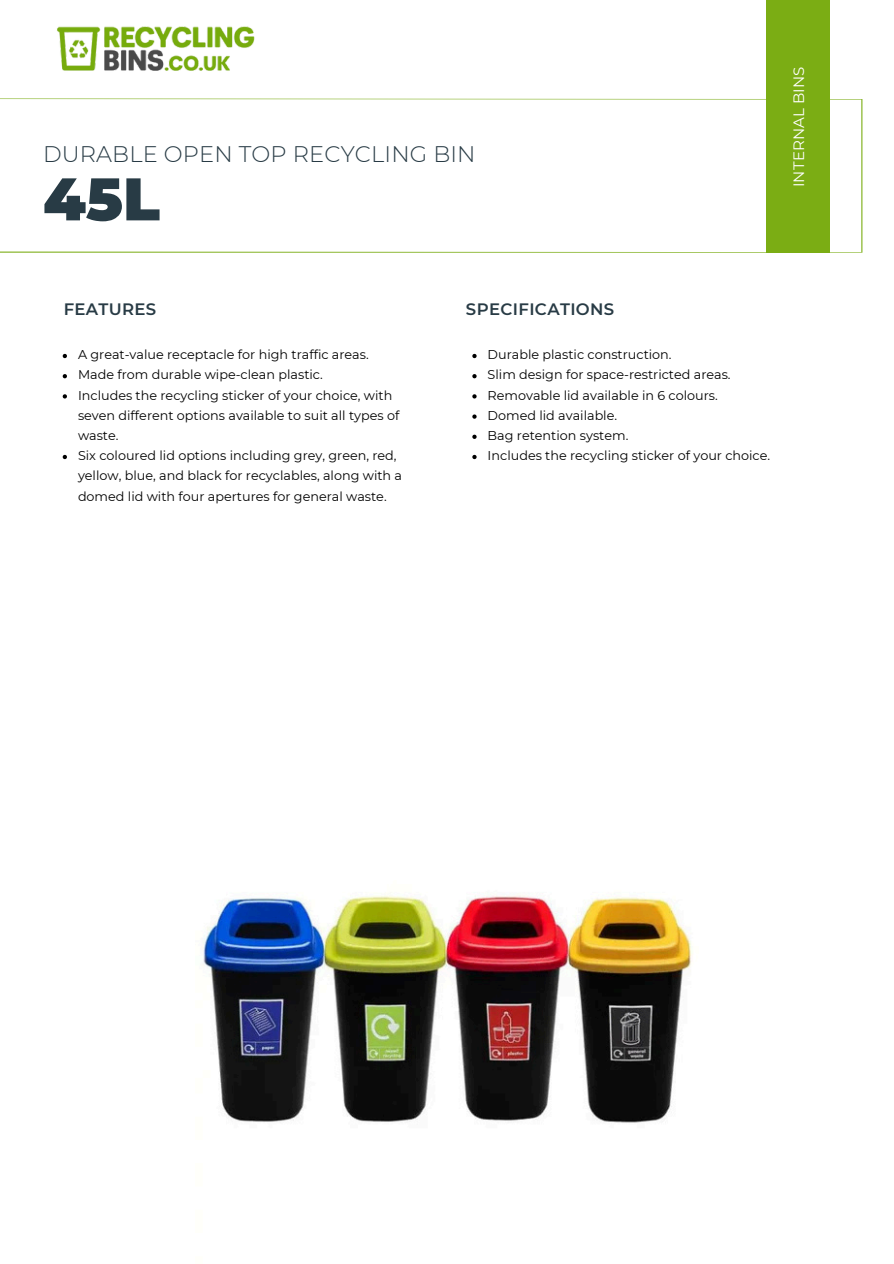
<style>
.page{position:relative;width:894px;height:1264px;background:#fff}
.page>*{position:absolute;margin:0;border:0;box-sizing:border-box;transform-origin:0 0}
.t1{font:900 60px "Montserrat";color:#283b45}
.t2{font:300 22.5px "Montserrat";letter-spacing:.005em;color:#283b45}
.t3{font:600 16.5px "Montserrat";letter-spacing:.02em;color:#283b45}
.t4{font:15px "Montserrat";letter-spacing:.01em;color:#fff}
.t5{font:12.75px/20.2px "Montserrat";color:#000}
</style>
<div class="page">
<svg style="left:0;top:98px;width:862px;height:155px"></svg>
<div style="left:765px;top:0;width:64px;height:252px;background:#7bad14"></div>
<img style="left:57px;top:26px;width:198px;height:45px">
<img style="left:202px;top:895px;width:490px;height:228px">
<svg style="left:63px;top:354px;width:4px;height:4px"></svg>
<svg style="left:63px;top:374px;width:4px;height:4px"></svg>
<svg style="left:63px;top:394px;width:4px;height:4px"></svg>
<svg style="left:63px;top:455px;width:4px;height:4px"></svg>
<svg style="left:472px;top:354px;width:4px;height:4px"></svg>
<svg style="left:472px;top:374px;width:4px;height:4px"></svg>
<svg style="left:472px;top:394px;width:4px;height:4px"></svg>
<svg style="left:472px;top:414px;width:4px;height:5px"></svg>
<svg style="left:472px;top:434px;width:4px;height:5px"></svg>
<svg style="left:472px;top:455px;width:4px;height:4px"></svg>
<p class="t2" style="left:43px;top:140px;width:434px">DURABLE OPEN TOP RECYCLING BIN</p>
<p class="t1" style="left:43px;top:162px;width:118px">45L</p>
<p class="t4" style="left:789px;top:187px;width:124px;rotate:-90deg">WHEELED BINS</p>
<p class="t4" style="left:789px;top:187px;width:122px;rotate:-90deg">INTERNAL BINS</p>
<h4 class="t3" style="left:64px;top:299px;width:94px">FEATURES</h4>
<h4 class="t3" style="left:466px;top:299px;width:150px">SPECIFICATIONS</h4>
<h3 class="t5" style="left:78px;top:344px;width:292px">A great-value receptacle for high traffic areas.</h3>
<h3 class="t5" style="left:78px;top:365px;width:246px">Made from durable wipe-clean plastic.</h3>
<p class="t5" style="left:78px;top:385px;width:323px">Includes the recycling sticker of your choice, with seven different options available to suit all types of waste.</p>
<p class="t5" style="left:78px;top:445px;width:325px">Six coloured lid options including grey, green, red, yellow, blue, and black for recyclables, along with a domed lid with four apertures for general waste.</p>
<p class="t5" style="left:487px;top:344px;width:185px">Durable plastic construction.</p>
<p class="t5" style="left:487px;top:365px;width:244px">Slim design for space-restricted areas.</p>
<p class="t5" style="left:487px;top:385px;width:232px">Removable lid available in 6 colours.</p>
<p class="t5" style="left:487px;top:405px;width:131px">Domed lid available.</p>
<p class="t5" style="left:487px;top:425px;width:142px">Bag retention system.</p>
<p class="t5" style="left:487px;top:445px;width:284px">Includes the recycling sticker of your choice.</p>
</div>
